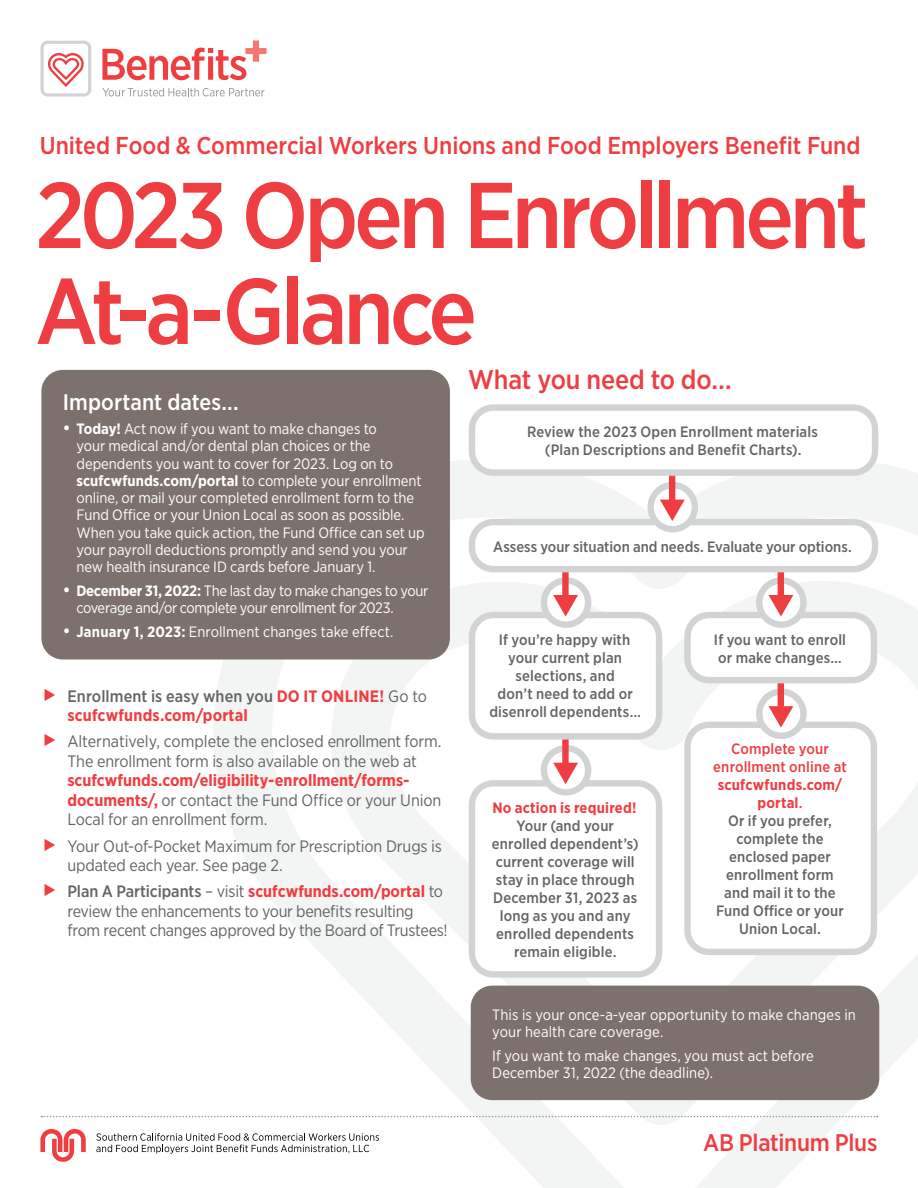
<style>
.page{position:relative;width:918px;height:1188px;background:#fff}
.page>*{position:absolute;margin:0;border:0;box-sizing:border-box;transform-origin:0 0}
.t1{font:500 93px/96px "Gotham Narrow";letter-spacing:-.05em;color:#ef3e42}
.t2{font:500 27px "Gotham Narrow";letter-spacing:-.005em;color:#ef3e42}
.t3{font:500 24.3px "Gotham Narrow";color:#ef3e42}
.t4{font:500 24px "Gotham Narrow";letter-spacing:-.01em;color:#ef3e42}
.t5{font:500 22.5px "Gotham Narrow";color:#fff}
.t6{font:16.5px/19.5px "Gotham Narrow";letter-spacing:-.015em;color:#636466}
.t7{font:700 16.5px/19.5px "Gotham Narrow";letter-spacing:.01em;color:#ef3e42}
.t8{font:15px/17.2px "Gotham Narrow";letter-spacing:-.005em;color:#fff}
.t9{font:500 15px/18px "Gotham Narrow";letter-spacing:.01em;color:#636466;text-align:center}
.t10{font:15px/17.2px "Gotham Narrow";letter-spacing:-.025em;color:#fff}
.t11{font:500 15px/18px "Gotham Narrow";letter-spacing:.01em;color:#ef3e42;text-align:center}
.t12{font:700 15px "Gotham Narrow";letter-spacing:.01em;color:#ef3e42}
.s1{font-weight:500;font-size:17.55px}
.s2{font-weight:700}
.s3{font-weight:500;color:#636466}
.s4{font-weight:400;color:#636466}
.s5{font-weight:700;color:#ef3e42}
.s6{font-weight:500}
.s7{color:#ef3e42}
</style>
<div class="page">
<svg style="left:214px;top:460px;width:704px;height:728px"></svg>
<svg style="left:41px;top:1116px;width:837px;height:1px"></svg>
<svg style="left:40px;top:41px;width:51px;height:56px"></svg>
<svg style="left:102px;top:40px;width:165px;height:40px"></svg>
<svg style="left:102px;top:88px;width:162px;height:8px"></svg>
<svg style="left:96px;top:1133px;width:283px;height:21px"></svg>
<svg style="left:40px;top:1129px;width:46px;height:33px"></svg>
<div style="left:472px;top:783px;width:187px;height:191px;background:#fff;border-radius:22px"></div>
<div style="left:469px;top:780px;width:193px;height:198px;border:6px solid #d1d3d4;border-radius:22px"></div>
<svg style="left:544px;top:748px;width:44px;height:44px"></svg>
<div style="left:541px;top:745px;width:50px;height:51px;border:6px solid #d1d3d4;border-radius:50%"></div>
<div style="left:562px;top:731px;width:7px;height:32px;background:#ef3e42"></div>
<svg style="left:553px;top:763px;width:25px;height:21px"></svg>
<div style="left:687px;top:725px;width:187px;height:227px;background:#fff;border-radius:22px"></div>
<div style="left:684px;top:722px;width:193px;height:233px;border:6px solid #d1d3d4;border-radius:22px"></div>
<svg style="left:759px;top:692px;width:44px;height:44px"></svg>
<div style="left:756px;top:688px;width:51px;height:51px;border:6px solid #d1d3d4;border-radius:50%"></div>
<div style="left:778px;top:675px;width:6px;height:32px;background:#ef3e42"></div>
<svg style="left:769px;top:706px;width:24px;height:22px"></svg>
<div style="left:472px;top:615px;width:187px;height:121px;background:#fff;border-radius:22px"></div>
<div style="left:469px;top:612px;width:193px;height:128px;border:6px solid #d1d3d4;border-radius:22px"></div>
<svg style="left:544px;top:580px;width:44px;height:45px"></svg>
<div style="left:541px;top:577px;width:50px;height:51px;border:6px solid #d1d3d4;border-radius:50%"></div>
<div style="left:562px;top:564px;width:7px;height:31px;background:#ef3e42"></div>
<svg style="left:553px;top:595px;width:25px;height:22px"></svg>
<div style="left:687px;top:615px;width:187px;height:65px;background:#fff;border-radius:22px"></div>
<div style="left:684px;top:612px;width:193px;height:71px;border:6px solid #d1d3d4;border-radius:22px"></div>
<svg style="left:759px;top:580px;width:44px;height:45px"></svg>
<div style="left:756px;top:577px;width:51px;height:51px;border:6px solid #d1d3d4;border-radius:50%"></div>
<div style="left:778px;top:564px;width:6px;height:31px;background:#ef3e42"></div>
<svg style="left:769px;top:595px;width:24px;height:22px"></svg>
<div style="left:472px;top:522px;width:403px;height:47px;background:#fff;border-radius:22px"></div>
<div style="left:469px;top:519px;width:409px;height:53px;border:6px solid #d1d3d4;border-radius:22px"></div>
<svg style="left:651px;top:485px;width:44px;height:44px"></svg>
<div style="left:647px;top:482px;width:51px;height:50px;border:6px solid #d1d3d4;border-radius:50%"></div>
<div style="left:669px;top:468px;width:6px;height:32px;background:#ef3e42"></div>
<svg style="left:660px;top:500px;width:25px;height:21px"></svg>
<div style="left:472px;top:408px;width:403px;height:65px;background:#fff;border-radius:22px"></div>
<div style="left:469px;top:404px;width:409px;height:72px;border:6px solid #d1d3d4;border-radius:22px"></div>
<div style="left:41px;top:370px;width:409px;height:290px;background:#7d716d;border-radius:22px"></div>
<div style="left:471px;top:986px;width:408px;height:114px;background:#7d716d;border-radius:22px"></div>
<h3 class="t3" style="left:40px;top:131px;width:822px">United Food &amp; Commercial Workers Unions and Food Employers Benefit Fund</h3>
<h1 class="t1" style="left:35px;top:166px;width:835px">2023 Open Enrollment<br>At-a-Glance</h1>
<h3 class="t5" style="left:63px;top:388px;width:177px">Important dates...</h3>
<p class="t8" style="left:76px;top:420px;width:350px;text-indent:-13px"><span class="s1">•</span> <span class="s2">Today!</span> Act now if you want to make changes to<br>your medical and/or dental plan choices or the dependents you want to cover for 2023. Log on to <span class="s2">scufcwfunds.com/portal</span> to complete your enrollment online, or mail your completed enrollment form to the Fund Office or your Union Local as soon as possible.<br>When you take quick action, the Fund Office can set up your payroll deductions promptly and send you your new health insurance ID cards before January 1.</p>
<p class="t10" style="left:76px;top:582px;width:353px;text-indent:-14px"><span class="s1">•</span> <span class="s2">December 31, 2022:</span> The last day to make changes to your coverage and/or complete your enrollment for 2023.</p>
<p class="t8" style="left:63px;top:623px;width:332px"><span class="s1">•</span> <span class="s2">January 1, 2023:</span> Enrollment changes take effect.</p>
<p class="t7" style="left:68px;top:686px;width:361px"><span class="s3">Enrollment is easy when you</span> DO IT ONLINE! <span class="s4">Go to </span>scufcwfunds.com/portal</p>
<p class="t6" style="left:68px;top:732px;width:376px">Alternatively, complete the enclosed enrollment form.<br>The enrollment form is also available on the web at</p>
<p class="t6" style="left:68px;top:771px;width:375px"><span class="s5">scufcwfunds.com/eligibility-enrollment/forms&shy;documents/,</span> or contact the Fund Office or your Union<br>Local for an enrollment form.</p>
<p class="t6" style="left:68px;top:836px;width:376px">Your Out-of-Pocket Maximum for Prescription Drugs is updated each year. See page 2.</p>
<p class="t6" style="left:68px;top:882px;width:382px"><span class="s6">Plan A Participants</span> – visit <span class="s5">scufcwfunds.com/portal</span> to review the enhancements to your benefits resulting from recent changes approved by the Board of Trustees!</p>
<h2 class="t2" style="left:468px;top:363px;width:265px">What you need to do…</h2>
<p class="t9" style="left:527px;top:423px;width:292px">Review the 2023 Open Enrollment materials (Plan Descriptions and Benefit Charts).</p>
<p class="t9" style="left:493px;top:537px;width:360px">Assess your situation and needs. Evaluate your options.</p>
<p class="t9" style="left:489px;top:630px;width:153px">If you’re happy with your current plan selections, and<br>don’t need to add or disenroll dependents…</p>
<p class="t9" style="left:714px;top:630px;width:134px;text-align:left">If you want to enroll or make changes…</p>
<p class="t12" style="left:492px;top:798px;width:146px">No action is required!</p>
<p class="t9" style="left:492px;top:816px;width:148px">Your (and your enrolled dependent’s) current coverage will stay in place through<br>December 31, 2023 as long as you and any enrolled dependents remain eligible.</p>
<p class="t11" style="left:713px;top:740px;width:135px">Complete your enrollment online at</p>
<p class="t9" style="left:716px;top:776px;width:129px"><span class="s5">scufcwfunds.com/ portal</span><span class="s7">.<br></span>Or if you prefer, complete the enclosed paper enrollment form and mail it to the<br>Fund Office or your<br>Union Local.</p>
<p class="t8" style="left:492px;top:1005px;width:365px">This is your once-a-year opportunity to make changes in your health care coverage.</p>
<p class="t8" style="left:492px;top:1047px;width:323px">If you want to make changes, you must act before<br>December 31, 2022 (the deadline).</p>
<h3 class="t4" style="left:703px;top:1127px;width:176px">AB Platinum Plus</h3>
</div>
